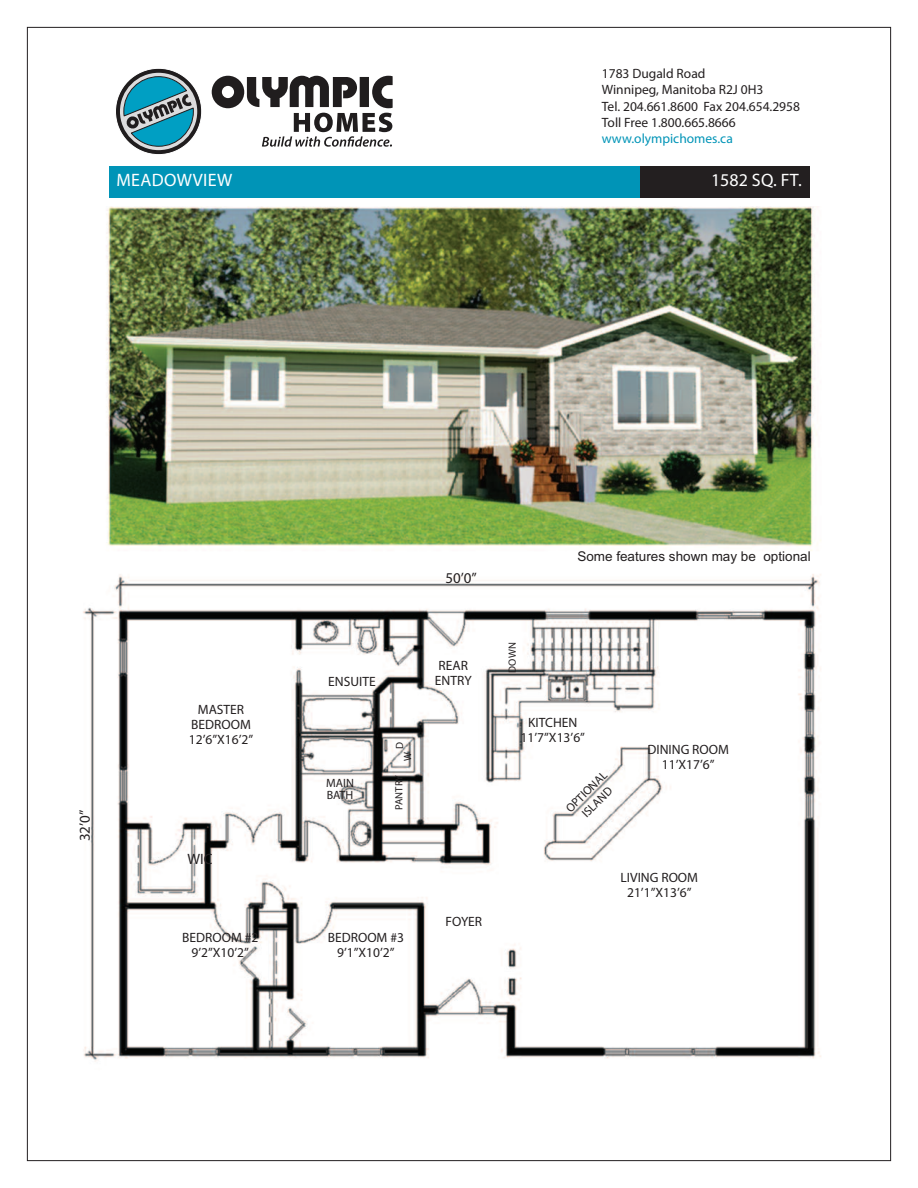
<style>
.page{position:relative;width:918px;height:1188px;background:#fff}
.page>*{position:absolute;margin:0;border:0;box-sizing:border-box;transform-origin:0 0}
.t1{font:18px "Myriad Pro";letter-spacing:.02em;color:#fff}
.t2{font:15px "Myriad Pro";color:#231f20}
.t3{font:13.5px/15px "Myriad Pro";color:#231f20;text-align:center}
.t4{font:13.5px "Arial";color:#231f20}
.t5{font:13.5px "Myriad Pro";color:#0094b7}
.t6{font:12px/12px "Myriad Pro";color:#231f20}
.t7{font:10.5px "Myriad Pro";color:#231f20}
</style>
<div class="page">
<img style="left:83px;top:207px;width:738px;height:855px">
<div style="left:640px;top:166px;width:169px;height:32px;background:#231f20"></div>
<svg style="left:116px;top:68px;width:86px;height:86px"></svg>
<div style="left:120px;top:73px;width:77px;height:77px;background:#dcdcdd;border-radius:50%"></div>
<svg style="left:123px;top:76px;width:71px;height:71px"></svg>
<svg style="left:212px;top:76px;width:181px;height:71px"></svg>
<div style="left:109px;top:166px;width:531px;height:32px;background:#0094b7"></div>
<p class="t3" style="left:602px;top:67px;width:200px;line-height:16.2px;text-align:left">1783 Dugald Road<br>Winnipeg, Manitoba R2J 0H3<br>Tel. 204.661.8600 Fax 204.654.2958<br>Toll Free 1.800.665.8666</p>
<p class="t5" style="left:602px;top:133px;width:132px">www.olympichomes.ca</p>
<h1 class="t1" style="left:116px;top:174px;width:118px">MEADOWVIEW</h1>
<h1 class="t1" style="left:711px;top:174px;width:92px">1582 SQ. FT.</h1>
<p class="t2" style="left:79px;top:841px;width:33px;rotate:-90deg">32’0”</p>
<p class="t3" style="left:189px;top:703px;width:66px">MASTER<br>BEDROOM<br>12’6”X16’2”</p>
<p class="t2" style="left:188px;top:853px;width:26px">WIC</p>
<p class="t3" style="left:182px;top:931px;width:78px">BEDROOM #2<br>9’2”X10’2”</p>
<p class="t2" style="left:445px;top:573px;width:33px">50’0”</p>
<p class="t3" style="left:328px;top:675px;width:49px">ENSUITE</p>
<p class="t6" style="left:326px;top:777px;width:29px">MAIN<br>BATH</p>
<p class="t7" style="left:396px;top:749px;width:8px;rotate:-90deg">D</p>
<p class="t7" style="left:404px;top:761px;width:10px;rotate:-90deg">W</p>
<p class="t7" style="left:395px;top:810px;width:36px;rotate:-90deg">PANTRY</p>
<p class="t3" style="left:435px;top:660px;width:38px;text-align:left">REAR<br>ENTRY</p>
<p class="t3" style="left:328px;top:931px;width:78px">BEDROOM #3<br>9’1”X10’2”</p>
<p class="t3" style="left:446px;top:915px;width:38px">FOYER</p>
<p class="t7" style="left:508px;top:673px;width:32px;rotate:-90deg">DOWN</p>
<p class="t4" style="left:577px;top:549px;width:235px">Some features shown may be optional</p>
<p class="t3" style="left:521px;top:716px;width:66px">KITCHEN<br>11’7”X13’6”</p>
<p class="t6" style="left:563px;top:806px;width:54px;line-height:15px;text-align:center;rotate:-45deg">OPTIONAL<br>ISLAND</p>
<p class="t3" style="left:648px;top:743px;width:83px">DINING ROOM<br>11’X17’6”</p>
<p class="t3" style="left:621px;top:871px;width:79px">LIVING ROOM<br>21’1”X13’6”</p>
</div>
